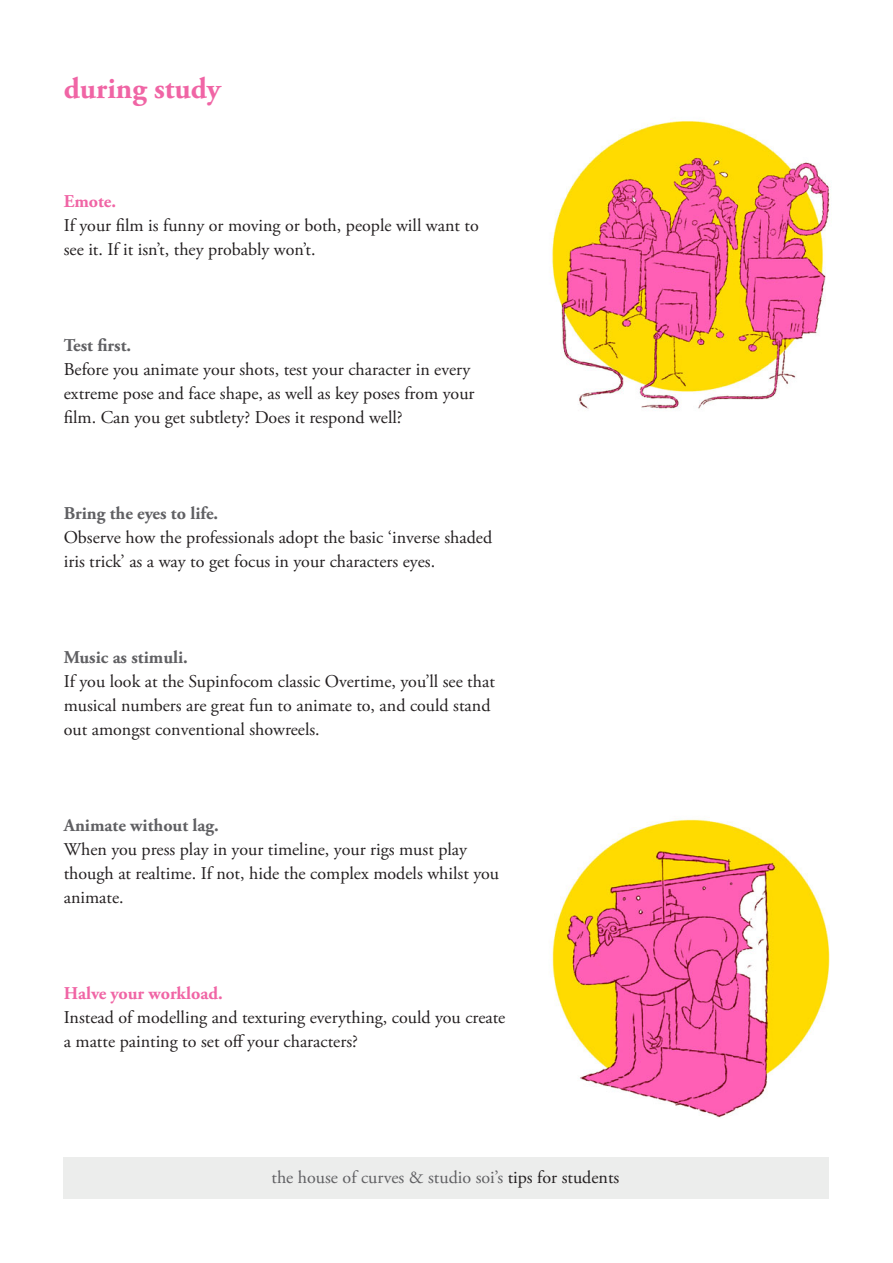
<style>
.page{position:relative;width:893px;height:1263px;background:#fff}
.page>*{position:absolute;margin:0;border:0;box-sizing:border-box;transform-origin:0 0}
.t1{font:700 30px "Adobe Garamond Pro";color:#f065a5}
.t2{font:18px/24px "Adobe Garamond Pro";color:#231f20}
.t3{font:700 18px "Adobe Garamond Pro";color:#606063}
.t4{font:18px "Adobe Garamond Pro";color:#606063}
.t5{font:700 18px "Adobe Garamond Pro";color:#f065a5}
.s1{color:#231f20}
</style>
<div class="page">
<img style="left:551px;top:121px;width:280px;height:288px">
<img style="left:552px;top:819px;width:277px;height:299px">
<div style="left:64px;top:1157px;width:765px;height:41px;background:#ecedec"></div>
<p class="t1" style="left:64px;top:71px;width:159px">during study</p>
<p class="t5" style="left:64px;top:191px;width:54px">Emote.</p>
<p class="t2" style="left:64px;top:214px;width:417px">If your film is funny or moving or both, people will want to</p>
<p class="t2" style="left:64px;top:238px;width:253px">see it. If it isn’t, they probably won’t.</p>
<p class="t3" style="left:64px;top:335px;width:69px">Test first.</p>
<p class="t2" style="left:64px;top:358px;width:412px">Before you animate your shots, test your character in every extreme pose and face shape, as well as key poses from your film. Can you get subtlety? Does it respond well?</p>
<p class="t3" style="left:64px;top:503px;width:156px">Bring the eyes to life.</p>
<p class="t2" style="left:64px;top:526px;width:430px">Observe how the professionals adopt the basic ‘inverse shaded iris trick’ as a way to get focus in your characters eyes.</p>
<p class="t3" style="left:64px;top:647px;width:126px">Music as stimuli.</p>
<p class="t2" style="left:64px;top:670px;width:433px">If you look at the Supinfocom classic Overtime, you’ll see that musical numbers are great fun to animate to, and could stand out amongst conventional showreels.</p>
<p class="t3" style="left:64px;top:815px;width:157px">Animate without lag.</p>
<p class="t2" style="left:64px;top:838px;width:437px">When you press play in your timeline, your rigs must play though at realtime. If not, hide the complex models whilst you animate.</p>
<p class="t5" style="left:64px;top:983px;width:161px">Halve your workload.</p>
<p class="t2" style="left:64px;top:1006px;width:443px">Instead of modelling and texturing everything, could you create a matte painting to set off your characters?</p>
<p class="t4" style="left:271px;top:1166px;width:349px">the house of curves &amp; studio soi’s <span class="s1">tips for students</span></p>
</div>
